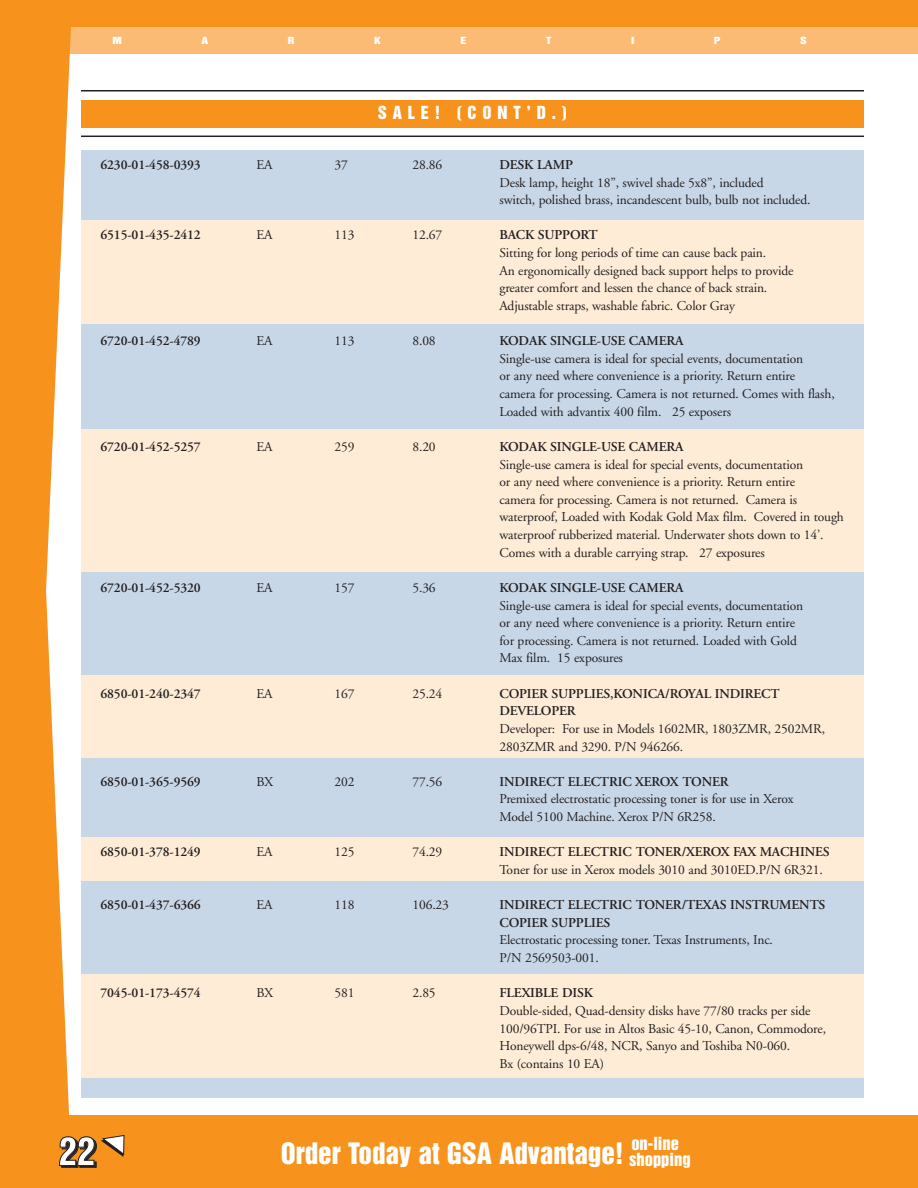
<style>
.page{position:relative;width:918px;height:1188px;background:#fff}
.page>*{position:absolute;margin:0;border:0;box-sizing:border-box;transform-origin:0 0}
.t1{font:36px "Helvetica Inserat";color:#fff}
.t2{font:27px "Helvetica Inserat";color:#fff}
.t3{font:16.5px "Helvetica Inserat";color:#fff}
.t4{font:16.5px "Helvetica Inserat";letter-spacing:.35em;color:#fff}
.t5{font:13.5px/17.7px "Adobe Garamond";letter-spacing:-.01em;color:#231f20}
.t6{font:600 13.5px/17.7px "Adobe Garamond";letter-spacing:-.01em;color:#231f20}
.t7{font:9px "Helvetica Inserat";color:#fff;scale:1.35 1}
</style>
<div class="page">
<div style="left:81px;top:150px;width:783px;height:948px;background:#c8d7e8"></div>
<div style="left:1px;top:0;width:917px;height:54px;background:#fcbb74"></div>
<div style="left:1px;top:0;width:917px;height:27px;background:#f7931d"></div>
<svg style="left:0;top:0;width:73px;height:1188px;fill:#f7931d"></svg>
<div style="left:1px;top:1116px;width:917px;height:72px;background:#f7931d"></div>
<svg style="left:101px;top:1135px;width:24px;height:22px"></svg>
<div style="left:81px;top:100px;width:783px;height:28px;background:#f7931d"></div>
<hr style="left:81px;top:90px;width:783px;height:2px;background:#231f20">
<hr style="left:81px;top:136px;width:783px;height:1px;background:#231f20">
<div style="left:81px;top:220px;width:783px;height:104px;background:#feecd7"></div>
<div style="left:81px;top:429px;width:783px;height:143px;background:#feecd7"></div>
<div style="left:81px;top:675px;width:783px;height:83px;background:#feecd7"></div>
<div style="left:81px;top:837px;width:783px;height:43px;background:#feecd7"></div>
<div style="left:81px;top:974px;width:783px;height:104px;background:#feecd7"></div>
<p class="t7" style="left:112px;top:36px;width:9px">M</p>
<p class="t7" style="left:201px;top:36px;width:7px">A</p>
<p class="t7" style="left:288px;top:36px;width:7px">R</p>
<p class="t7" style="left:374px;top:36px;width:7px">K</p>
<p class="t7" style="left:460px;top:36px;width:6px">E</p>
<p class="t7" style="left:546px;top:36px;width:5px">T</p>
<p class="t7" style="left:631px;top:36px;width:4px">I</p>
<p class="t7" style="left:714px;top:36px;width:7px">P</p>
<p class="t7" style="left:800px;top:36px;width:7px">S</p>
<p class="t4" style="left:378px;top:106px;width:191px">SALE! (CONT’D.)</p>
<p class="t6" style="left:100px;top:157px;width:102px">6230-01-458-0393</p>
<p class="t5" style="left:257px;top:157px;width:18px">EA</p>
<p class="t5" style="left:335px;top:157px;width:15px">37</p>
<p class="t5" style="left:413px;top:157px;width:31px">28.86</p>
<p class="t6" style="left:500px;top:157px;width:75px">DESK LAMP</p>
<p class="t5" style="left:500px;top:175px;width:313px">Desk lamp, height 18”, swivel shade 5x8”, included<br>switch, polished brass, incandescent bulb, bulb not included.</p>
<p class="t6" style="left:100px;top:228px;width:102px">6515-01-435-2412</p>
<p class="t5" style="left:257px;top:228px;width:18px">EA</p>
<p class="t5" style="left:335px;top:228px;width:21px">113</p>
<p class="t5" style="left:413px;top:228px;width:31px">12.67</p>
<p class="t6" style="left:500px;top:228px;width:100px">BACK SUPPORT</p>
<p class="t5" style="left:500px;top:245px;width:296px">Sitting for long periods of time can cause back pain.<br>An ergonomically designed back support helps to provide greater comfort and lessen the chance of back strain.<br>Adjustable straps, washable fabric. Color Gray</p>
<p class="t6" style="left:100px;top:333px;width:102px">6720-01-452-4789</p>
<p class="t5" style="left:257px;top:333px;width:18px">EA</p>
<p class="t5" style="left:335px;top:333px;width:21px">113</p>
<p class="t5" style="left:413px;top:333px;width:25px">8.08</p>
<p class="t6" style="left:500px;top:333px;width:186px">KODAK SINGLE-USE CAMERA</p>
<p class="t5" style="left:500px;top:351px;width:337px">Single-use camera is ideal for special events, documentation<br>or any need where convenience is a priority. Return entire<br>camera for processing. Camera is not returned. Comes with flash, Loaded with advantix 400 film. 25 exposers</p>
<p class="t6" style="left:100px;top:439px;width:102px">6720-01-452-5257</p>
<p class="t5" style="left:257px;top:439px;width:18px">EA</p>
<p class="t5" style="left:335px;top:439px;width:21px">259</p>
<p class="t5" style="left:413px;top:439px;width:25px">8.20</p>
<p class="t6" style="left:500px;top:439px;width:186px">KODAK SINGLE-USE CAMERA</p>
<p class="t5" style="left:500px;top:457px;width:346px">Single-use camera is ideal for special events, documentation<br>or any need where convenience is a priority. Return entire<br>camera for processing. Camera is not returned. Camera is waterproof, Loaded with Kodak Gold Max film. Covered in tough waterproof rubberized material. Underwater shots down to 14’.<br>Comes with a durable carrying strap. 27 exposures</p>
<p class="t6" style="left:100px;top:580px;width:102px">6720-01-452-5320</p>
<p class="t5" style="left:257px;top:580px;width:18px">EA</p>
<p class="t5" style="left:335px;top:580px;width:21px">157</p>
<p class="t5" style="left:413px;top:580px;width:25px">5.36</p>
<p class="t6" style="left:500px;top:580px;width:186px">KODAK SINGLE-USE CAMERA</p>
<p class="t5" style="left:500px;top:598px;width:305px">Single-use camera is ideal for special events, documentation or any need where convenience is a priority. Return entire for processing. Camera is not returned. Loaded with Gold Max film. 15 exposures</p>
<p class="t6" style="left:100px;top:686px;width:102px">6850-01-240-2347</p>
<p class="t5" style="left:257px;top:686px;width:18px">EA</p>
<p class="t5" style="left:335px;top:686px;width:21px">167</p>
<p class="t5" style="left:413px;top:686px;width:31px">25.24</p>
<p class="t6" style="left:500px;top:686px;width:282px">COPIER SUPPLIES,KONICA/ROYAL INDIRECT<br>DEVELOPER</p>
<p class="t5" style="left:500px;top:721px;width:327px">Developer: For use in Models 1602MR, 1803ZMR, 2502MR,<br>2803ZMR and 3290. P/N 946266.</p>
<p class="t6" style="left:100px;top:774px;width:102px">6850-01-365-9569</p>
<p class="t5" style="left:257px;top:774px;width:18px">BX</p>
<p class="t5" style="left:335px;top:774px;width:21px">202</p>
<p class="t5" style="left:413px;top:774px;width:31px">77.56</p>
<p class="t6" style="left:500px;top:774px;width:231px">INDIRECT ELECTRIC XEROX TONER</p>
<p class="t5" style="left:500px;top:792px;width:296px">Premixed electrostatic processing toner is for use in Xerox<br>Model 5100 Machine. Xerox P/N 6R258.</p>
<p class="t6" style="left:100px;top:844px;width:102px">6850-01-378-1249</p>
<p class="t5" style="left:257px;top:844px;width:18px">EA</p>
<p class="t5" style="left:335px;top:844px;width:21px">125</p>
<p class="t5" style="left:413px;top:844px;width:31px">74.29</p>
<p class="t6" style="left:500px;top:844px;width:332px">INDIRECT ELECTRIC TONER/XEROX FAX MACHINES</p>
<p class="t5" style="left:500px;top:862px;width:325px">Toner for use in Xerox models 3010 and 3010ED.P/N 6R321.</p>
<p class="t6" style="left:100px;top:897px;width:102px">6850-01-437-6366</p>
<p class="t5" style="left:257px;top:897px;width:18px">EA</p>
<p class="t5" style="left:335px;top:897px;width:21px">118</p>
<p class="t5" style="left:413px;top:897px;width:38px">106.23</p>
<p class="t6" style="left:500px;top:897px;width:327px">INDIRECT ELECTRIC TONER/TEXAS INSTRUMENTS<br>COPIER SUPPLIES</p>
<p class="t5" style="left:500px;top:933px;width:275px">Electrostatic processing toner. Texas Instruments, Inc.<br>P/N 2569503-001.</p>
<p class="t6" style="left:100px;top:985px;width:102px">7045-01-173-4574</p>
<p class="t5" style="left:257px;top:985px;width:18px">BX</p>
<p class="t5" style="left:335px;top:985px;width:21px">581</p>
<p class="t5" style="left:413px;top:985px;width:25px">2.85</p>
<p class="t6" style="left:500px;top:985px;width:95px">FLEXIBLE DISK</p>
<p class="t5" style="left:500px;top:1003px;width:328px">Double-sided, Quad-density disks have 77/80 tracks per side 100/96TPI. For use in Altos Basic 45-10, Canon, Commodore, Honeywell dps-6/48, NCR, Sanyo and Toshiba N0-060.<br>Bx (contains 10 EA)</p>
<h1 class="t1" style="left:59px;top:1137px;width:38px">22</h1>
<h2 class="t2" style="left:281px;top:1143px;width:345px">Order Today at GSA Advantage!</h2>
<p class="t3" style="left:631px;top:1137px;width:49px">on-line</p>
<p class="t3" style="left:629px;top:1153px;width:63px">shopping</p>
</div>
